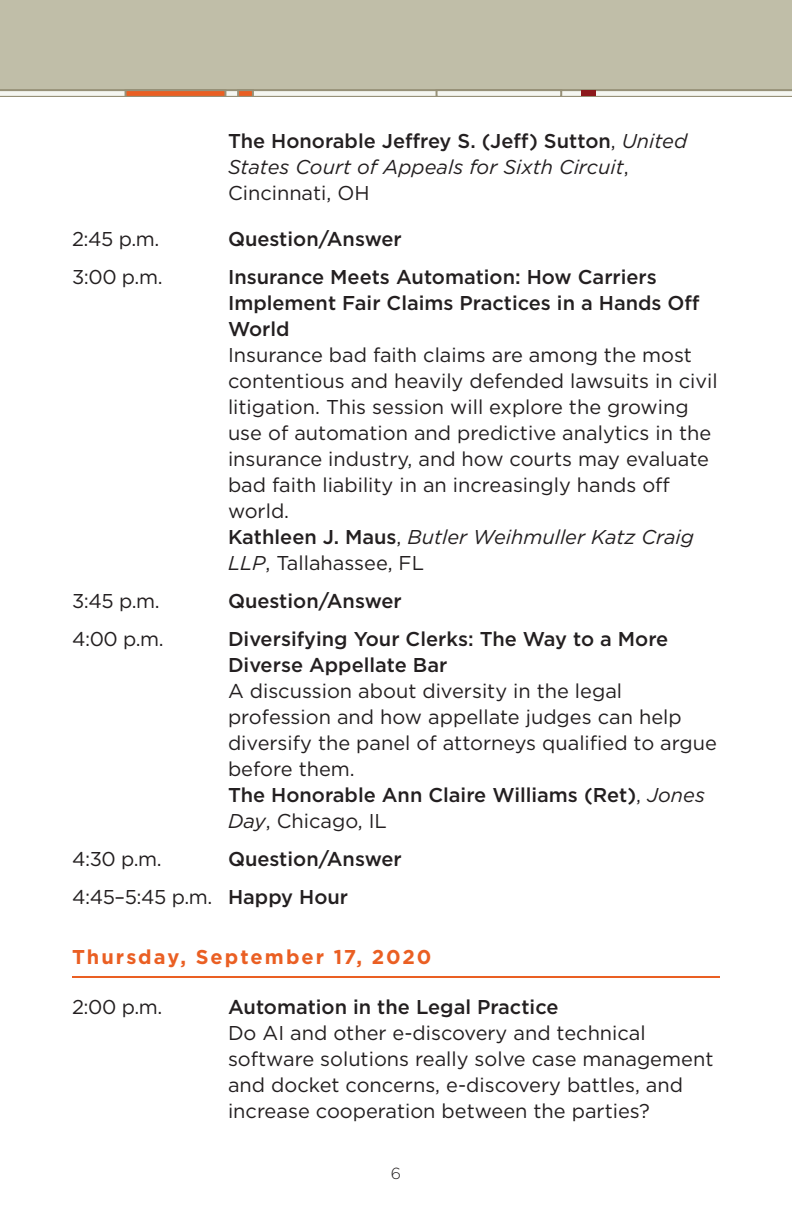
<style>
.page{position:relative;width:792px;height:1224px;background:#fff}
.page>*{position:absolute;margin:0;border:0;box-sizing:border-box;transform-origin:0 0}
.t1{font:20px/26px "Gotham";color:#231f20}
.t2{font:500 20px/26px "Gotham";color:#231f20}
.t3{font:italic 20px/26px "Gotham";color:#231f20}
.t4{font:700 20px "Gotham";letter-spacing:.1em;color:#ea5f23}
.t5{font:300 16px "Gotham";color:#231f20}
.s1{font-weight:500;font-style:normal}
.s2{font-style:normal}
.s3{font-weight:500}
.s4{font-style:italic}
.s5{font-weight:400}
</style>
<div class="page">
<hr style="left:72px;top:976px;width:648px;height:2px;background:#ea5f23">
<div style="left:0;top:0;width:792px;height:95px;background:#c0bea8"></div>
<svg style="left:0;top:90px;width:792px;height:6px;background:#ddcbbb"></svg>
<p class="t3" style="left:228px;top:127px;width:461px"><span class="s1">The Honorable Jeffrey S. (Jeff) Sutton</span><span class="s2">,</span> United<br>States Court of Appeals for Sixth Circuit<span class="s2">,<br>Cincinnati, OH</span></p>
<p class="t1" style="left:72px;top:225px;width:89px">2:45 p.m.</p>
<p class="t2" style="left:228px;top:226px;width:175px">Question/Answer</p>
<p class="t1" style="left:72px;top:263px;width:92px">3:00 p.m.</p>
<p class="t2" style="left:228px;top:264px;width:473px">Insurance Meets Automation: How Carriers<br>Implement Fair Claims Practices in a Hands Off<br>World</p>
<p class="t1" style="left:228px;top:341px;width:491px">Insurance bad faith claims are among the most contentious and heavily defended lawsuits in civil litigation. This session will explore the growing use of automation and predictive analytics in the insurance industry, and how courts may evaluate bad faith liability in an increasingly hands off world.<br><span class="s3">Kathleen J. Maus</span>, <span class="s4">Butler Weihmuller Katz Craig LLP</span>, Tallahassee, FL</p>
<p class="t1" style="left:72px;top:587px;width:89px">3:45 p.m.</p>
<p class="t2" style="left:228px;top:588px;width:175px">Question/Answer</p>
<p class="t1" style="left:72px;top:625px;width:93px">4:00 p.m.</p>
<p class="t2" style="left:228px;top:626px;width:442px">Diversifying Your Clerks: The Way to a More<br>Diverse Appellate Bar</p>
<p class="t1" style="left:228px;top:677px;width:491px">A discussion about diversity in the legal profession and how appellate judges can help diversify the panel of attorneys qualified to argue before them.<br><span class="s3">The Honorable Ann Claire Williams (Ret)</span>, <span class="s4">Jones Day</span>, Chicago, IL</p>
<p class="t1" style="left:72px;top:845px;width:91px">4:30 p.m.</p>
<p class="t2" style="left:72px;top:840px;width:331px;line-height:38px;text-indent:156px">Question/Answer<br><span class="s5">4:45–5:45 p.m.</span> Happy Hour</p>
<p class="t4" style="left:72px;top:944px;width:361px">Thursday, September 17, 2020</p>
<p class="t1" style="left:72px;top:993px;width:92px">2:00 p.m.</p>
<p class="t2" style="left:228px;top:994px;width:332px">Automation in the Legal Practice</p>
<p class="t1" style="left:228px;top:1019px;width:487px">Do AI and other e-discovery and technical software solutions really solve case management and docket concerns, e-discovery battles, and increase cooperation between the parties?</p>
<p class="t5" style="left:391px;top:1163px;width:12px">6</p>
</div>
